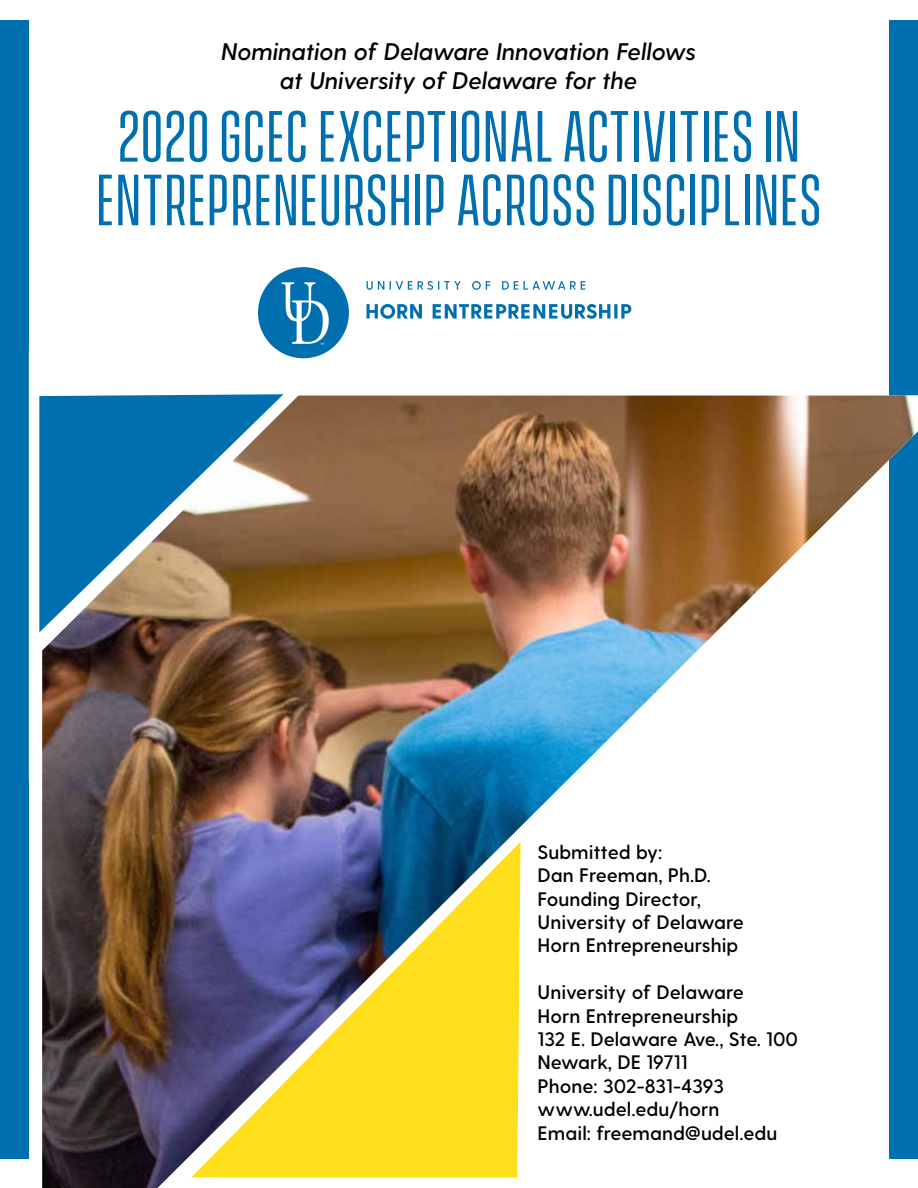
<style>
.page{position:relative;width:918px;height:1188px;background:#fff}
.page>*{position:absolute;margin:0;border:0;box-sizing:border-box;transform-origin:0 0}
.t1{font:66px/63.6px "Vanguard CF";letter-spacing:.01em;color:#006faf;text-align:center}
.t2{font:italic 600 24px/28.8px "Greycliff CF";color:#000;text-align:center}
.t3{font:600 19.5px/23.4px "Greycliff CF";color:#000}
</style>
<div class="page">
<div style="left:0;top:20px;width:28px;height:1139px;background:#006faf"></div>
<div style="left:890px;top:20px;width:28px;height:1139px;background:#006faf"></div>
<div style="left:258px;top:267px;width:91px;height:91px;background:#006faf;border-radius:50%"></div>
<svg style="left:282px;top:282px;width:47px;height:63px"></svg>
<svg style="left:366px;top:281px;width:18px;height:9px"></svg>
<svg style="left:390px;top:281px;width:22px;height:9px"></svg>
<svg style="left:418px;top:281px;width:43px;height:9px"></svg>
<svg style="left:472px;top:281px;width:18px;height:9px"></svg>
<svg style="left:502px;top:281px;width:16px;height:9px"></svg>
<svg style="left:524px;top:281px;width:61px;height:9px"></svg>
<svg style="left:366px;top:304px;width:56px;height:15px"></svg>
<svg style="left:433px;top:304px;width:177px;height:15px"></svg>
<hr style="left:614px;top:304px;width:3px;height:15px;background:#006faf">
<svg style="left:621px;top:304px;width:10px;height:15px"></svg>
<svg style="left:28px;top:394px;width:256px;height:277px"></svg>
<img style="left:42px;top:396px;width:876px;height:792px">
<div style="left:29px;top:351px;width:10px;height:429px;background:#fff"></div>
<div style="left:173px;top:1178px;width:450px;height:10px;background:#fff"></div>
<p class="t2" style="left:222px;top:38px;width:476px">Nomination of Delaware Innovation Fellows at University of Delaware for the</p>
<h1 class="t1" style="left:96px;top:108px;width:727px">2020 GCEC EXCEPTIONAL ACTIVITIES IN<br>ENTREPRENEURSHIP ACROSS DISCIPLINES</h1>
<p class="t3" style="left:538px;top:841px;width:208px">Submitted by:<br>Dan Freeman, Ph.D.<br>Founding Director,<br>University of Delaware<br>Horn Entrepreneurship</p>
<p class="t3" style="left:538px;top:981px;width:262px">University of Delaware<br>Horn Entrepreneurship<br>132 E. Delaware Ave., Ste. 100<br>Newark, DE 19711<br>Phone: 302-831-4393 www.udel.edu/horn<br>Email: freemand@udel.edu</p>
</div>
